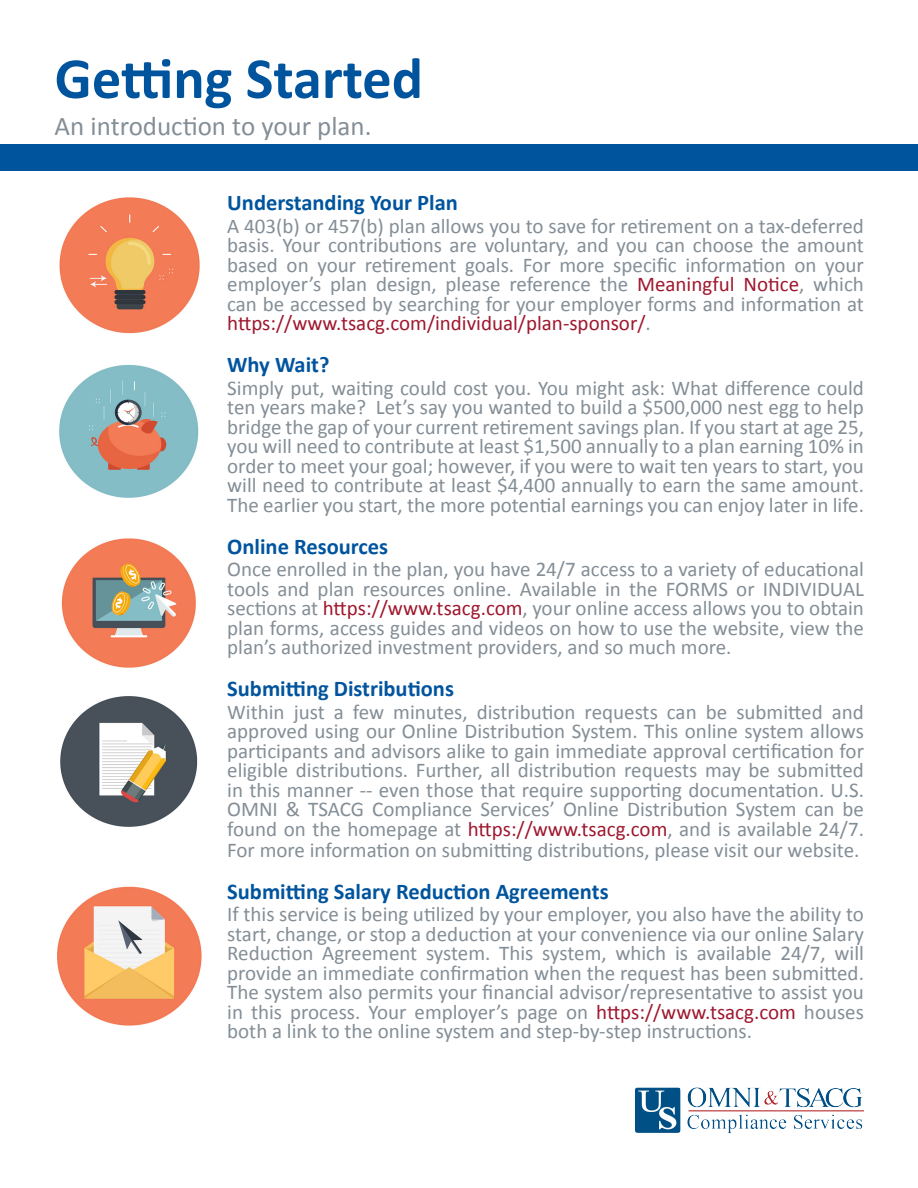
<style>
.page{position:relative;width:918px;height:1188px;background:#fff}
.page>*{position:absolute;margin:0;border:0;box-sizing:border-box;transform-origin:0 0}
.t1{font:700 58.5px "Calibri";color:#00549e}
.t2{font:27px "Calibri";color:#848e96}
.t3{font:700 22.5px "Calibri";color:#00549e}
.t4{font:21px/19.5px "Calibri";color:#848e96;text-align:justify}
.s1{color:#9f172e}
</style>
<div class="page">
<img style="left:59px;top:198px;width:141px;height:136px">
<img style="left:57px;top:886px;width:145px;height:140px">
<img style="left:60px;top:696px;width:138px;height:131px">
<img style="left:61px;top:538px;width:135px;height:130px">
<img style="left:59px;top:364px;width:140px;height:134px">
<div style="left:0;top:144px;width:918px;height:27px;background:#00549e"></div>
<img style="left:635px;top:1087px;width:229px;height:46px">
<p class="t1" style="left:55px;top:41px;width:370px">Getting Started</p>
<p class="t2" style="left:55px;top:109px;width:318px">An introduction to your plan.</p>
<p class="t3" style="left:227px;top:188px;width:232px">Understanding Your Plan</p>
<p class="t4" style="left:227px;top:216px;width:638px">A 403(b) or 457(b) plan allows you to save for retirement on a tax-deferred basis. Your contributions are voluntary, and you can choose the amount based on your retirement goals. For more specific information on your employer’s plan design, please reference the <span class="s1">Meaningful Notice</span>, which can be accessed by searching for your employer forms and information at <span class="s1">https://www.tsacg.com/individual/plan-sponsor/</span>.</p>
<p class="t3" style="left:227px;top:350px;width:104px">Why Wait?</p>
<p class="t4" style="left:227px;top:378px;width:638px">Simply put, waiting could cost you. You might ask: What difference could ten years make? Let’s say you wanted to build a $500,000 nest egg to help bridge the gap of your current retirement savings plan. If you start at age 25, you will need to contribute at least $1,500 annually to a plan earning 10% in order to meet your goal; however, if you were to wait ten years to start, you will need to contribute at least $4,400 annually to earn the same amount.<br>The earlier you start, the more potential earnings you can enjoy later in life.</p>
<p class="t3" style="left:227px;top:532px;width:163px">Online Resources</p>
<p class="t4" style="left:227px;top:560px;width:638px">Once enrolled in the plan, you have 24/7 access to a variety of educational tools and plan resources online. Available in the FORMS or INDIVIDUAL sections at <span class="s1">https://www.tsacg.com</span>, your online access allows you to obtain plan forms, access guides and videos on how to use the website, view the plan’s authorized investment providers, and so much more.</p>
<p class="t3" style="left:227px;top:674px;width:228px">Submitting Distributions</p>
<p class="t4" style="left:227px;top:702px;width:638px">Within just a few minutes, distribution requests can be submitted and approved using our Online Distribution System. This online system allows participants and advisors alike to gain immediate approval certification for eligible distributions. Further, all distribution requests may be submitted in this manner -- even those that require supporting documentation. U.S.<br>OMNI &amp; TSACG Compliance Services’ Online Distribution System can be found on the homepage at <span class="s1">https://www.tsacg.com</span>, and is available 24/7.<br>For more information on submitting distributions, please visit our website.</p>
<p class="t3" style="left:227px;top:877px;width:383px">Submitting Salary Reduction Agreements</p>
<p class="t4" style="left:227px;top:905px;width:638px">If this service is being utilized by your employer, you also have the ability to start, change, or stop a deduction at your convenience via our online Salary Reduction Agreement system. This system, which is available 24/7, will provide an immediate confirmation when the request has been submitted.<br>The system also permits your financial advisor/representative to assist you in this process. Your employer’s page on <span class="s1">https://www.tsacg.com</span> houses both a link to the online system and step-by-step instructions.</p>
</div>
